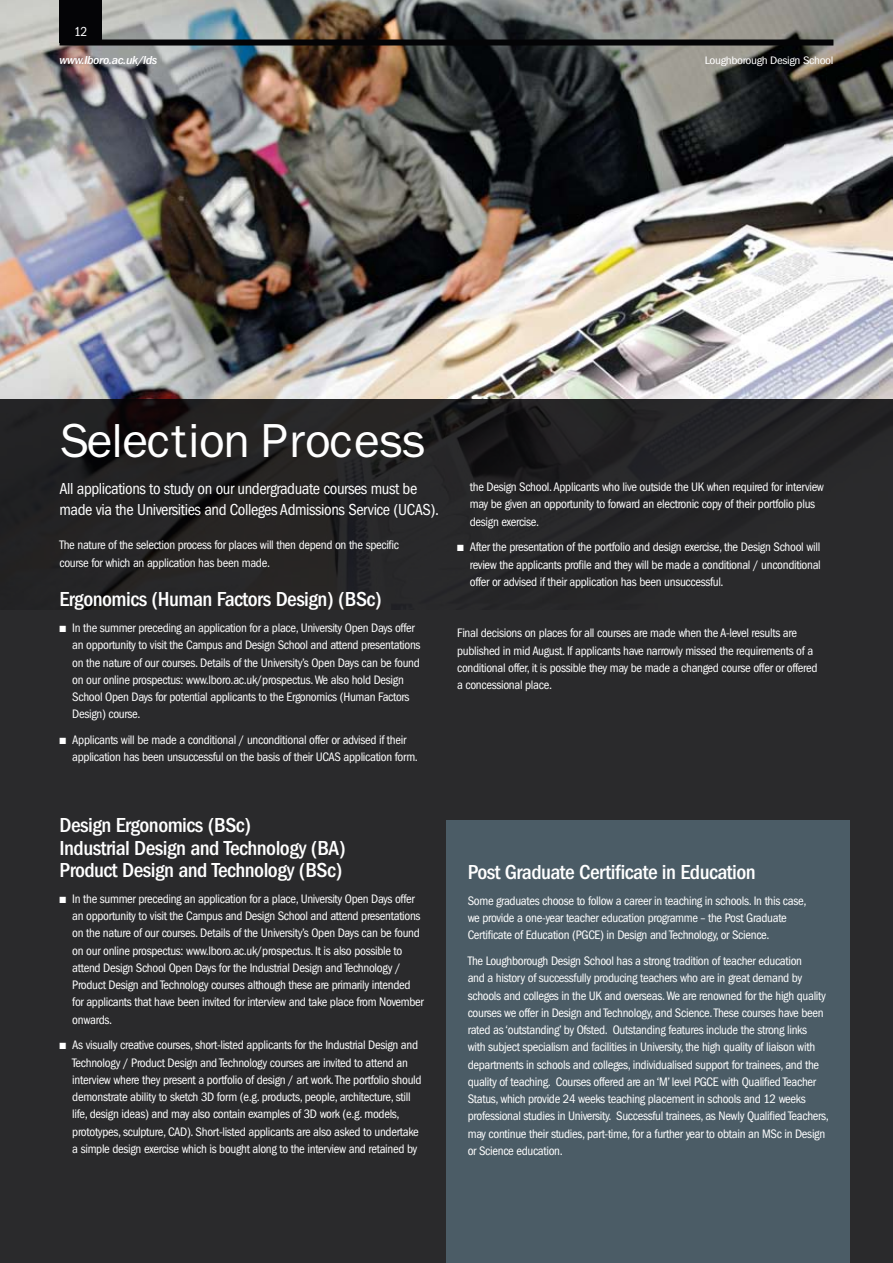
<style>
.page{position:relative;width:893px;height:1263px;background:#fff}
.page>*{position:absolute;margin:0;border:0;box-sizing:border-box;transform-origin:0 0}
.t1{font:48px "Franklin Gothic";letter-spacing:-.03em;color:#fff}
.t2{font:500 condensed 21px/22.5px "Franklin Gothic";letter-spacing:-.025em;color:#fff}
.t3{font:condensed 16.5px/21px "Franklin Gothic";letter-spacing:-.025em;color:#fff}
.t4{font:condensed 13.5px "Franklin Gothic";color:#fff}
.t5{font:condensed 12.75px/17.2px "Franklin Gothic";letter-spacing:-.025em;color:#fff}
.t6{font:italic 500 condensed 12px "Franklin Gothic";letter-spacing:-.03em;color:#fff;scale:1.15 1}
.t7{font:condensed 11.25px "Franklin Gothic";letter-spacing:-.03em;color:#fff;scale:1.15 1}
</style>
<div class="page">
<img style="left:0;top:0;width:893px;height:400px">
<div style="left:60px;top:40px;width:773px;height:6px;background:#040406"></div>
<div style="left:60px;top:0;width:42px;height:43px;background:#040406"></div>
<div style="left:0;top:400px;width:893px;height:863px;background:#2a2a2c"></div>
<div style="left:446px;top:821px;width:404px;height:442px;background:#4b5c66"></div>
<p class="t4" style="left:74px;top:24px;width:15px">12</p>
<p class="t6" style="left:60px;top:54px;width:87px">www.lboro.ac.uk/lds</p>
<p class="t7" style="left:705px;top:54px;width:113px">Loughborough Design School</p>
<h1 class="t1" style="left:60px;top:413px;width:367px">Selection Process</h1>
<p class="t3" style="left:60px;top:478px;width:381px">All applications to study on our undergraduate courses must be made via the Universities and Colleges Admissions Service (UCAS).</p>
<p class="t5" style="left:60px;top:537px;width:341px">The nature of the selection process for places will then depend on the specific course for which an application has been made.</p>
<h2 class="t2" style="left:60px;top:588px;width:324px">Ergonomics (Human Factors Design) (BSc)</h2>
<p class="t5" style="left:72px;top:619px;width:350px;text-indent:-13px">■ In the summer preceding an application for a place, University Open Days offer an opportunity to visit the Campus and Design School and attend presentations on the nature of our courses. Details of the University’s Open Days can be found on our online prospectus: www.lboro.ac.uk/prospectus. We also hold Design School Open Days for potential applicants to the Ergonomics (Human Factors Design) course.</p>
<p class="t5" style="left:72px;top:731px;width:347px;text-indent:-13px">■ Applicants will be made a conditional / unconditional offer or advised if their application has been unsuccessful on the basis of their UCAS application form.</p>
<p class="t5" style="left:470px;top:478px;width:356px">the Design School. Applicants who live outside the UK when required for interview may be given an opportunity to forward an electronic copy of their portfolio plus design exercise.</p>
<p class="t5" style="left:470px;top:539px;width:352px;text-align:justify;text-indent:-13px">■ After the presentation of the portfolio and design exercise, the Design School will review the applicants profile and they will be made a conditional / unconditional offer or advised if their application has been unsuccessful.</p>
<p class="t5" style="left:457px;top:625px;width:362px">Final decisions on places for all courses are made when the A-level results are published in mid August. If applicants have narrowly missed the requirements of a conditional offer, it is possible they may be made a changed course offer or offered a concessional place.</p>
<h2 class="t2" style="left:60px;top:814px;width:288px">Design Ergonomics (BSc)<br>Industrial Design and Technology (BA)<br>Product Design and Technology (BSc)</h2>
<p class="t5" style="left:72px;top:890px;width:353px;text-indent:-13px">■ In the summer preceding an application for a place, University Open Days offer an opportunity to visit the Campus and Design School and attend presentations on the nature of our courses. Details of the University’s Open Days can be found on our online prospectus: www.lboro.ac.uk/prospectus. It is also possible to attend Design School Open Days for the Industrial Design and Technology / Product Design and Technology courses although these are primarily intended for applicants that have been invited for interview and take place from November onwards.</p>
<p class="t5" style="left:72px;top:1037px;width:351px;text-indent:-13px">■ As visually creative courses, short-listed applicants for the Industrial Design and Technology / Product Design and Technology courses are invited to attend an interview where they present a portfolio of design / art work. The portfolio should demonstrate ability to sketch 3D form (e.g. products, people, architecture, still life, design ideas) and may also contain examples of 3D work (e.g. models, prototypes, sculpture, CAD). Short-listed applicants are also asked to undertake a simple design exercise which is bought along to the interview and retained by</p>
<h2 class="t2" style="left:468px;top:861px;width:290px">Post Graduate Certificate in Education</h2>
<p class="t5" style="left:468px;top:892px;width:340px">Some graduates choose to follow a career in teaching in schools. In this case, we provide a one-year teacher education programme – the Post Graduate<br>Certificate of Education (PGCE) in Design and Technology, or Science.</p>
<p class="t5" style="left:468px;top:952px;width:363px">The Loughborough Design School has a strong tradition of teacher education<br>and a history of successfully producing teachers who are in great demand by schools and colleges in the UK and overseas. We are renowned for the high quality courses we offer in Design and Technology, and Science. These courses have been rated as ‘outstanding’ by Ofsted. Outstanding features include the strong links<br>with subject specialism and facilities in University, the high quality of liaison with departments in schools and colleges, individualised support for trainees, and the quality of teaching. Courses offered are an ‘M’ level PGCE with Qualified Teacher Status, which provide 24 weeks teaching placement in schools and 12 weeks professional studies in University. Successful trainees, as Newly Qualified Teachers, may continue their studies, part-time, for a further year to obtain an MSc in Design or Science education.</p>
</div>
